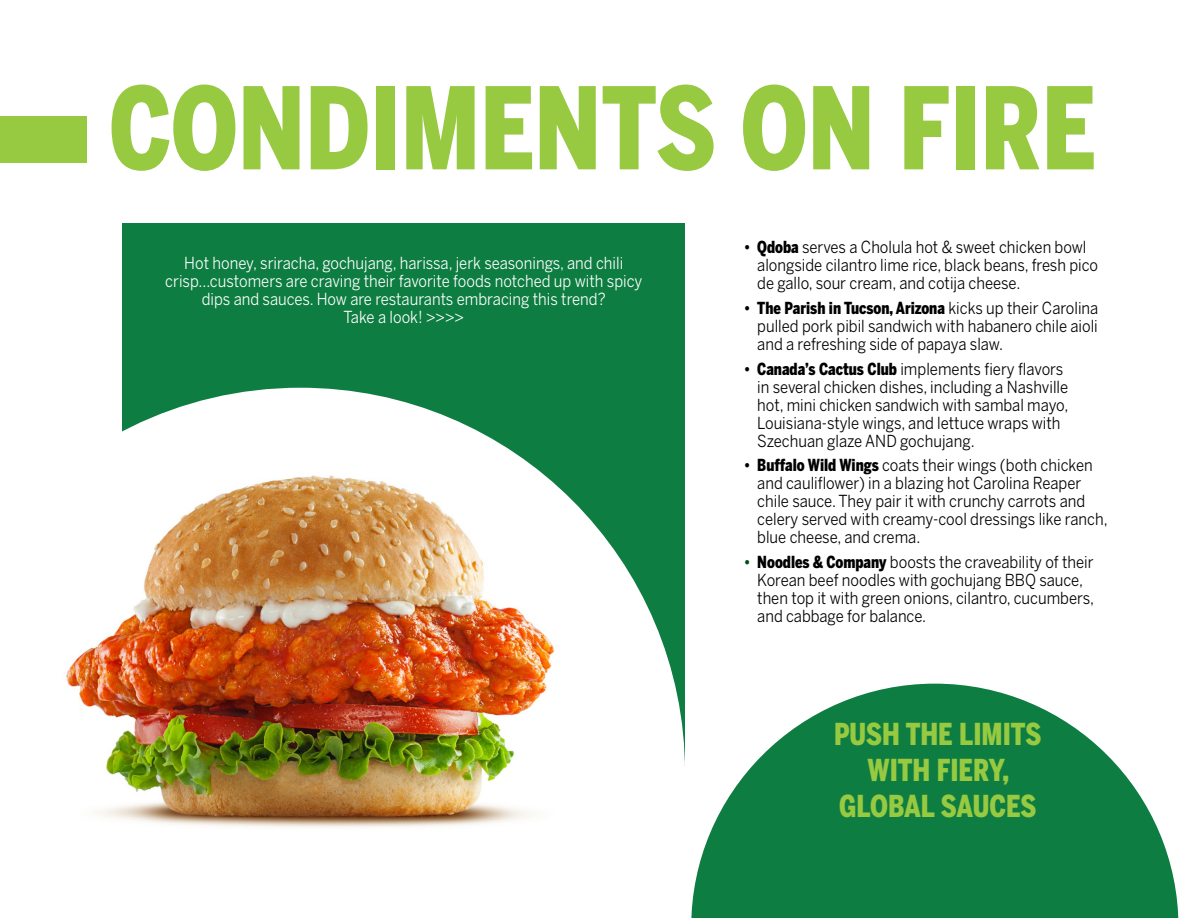
<style>
.page{position:relative;width:1188px;height:918px;background:#fff}
.page>*{position:absolute;margin:0;border:0;box-sizing:border-box;transform-origin:0 0}
.t1{font:900 112.5px "Benton Sans Cond";color:#97c941;scale:.9 1}
.t2{font:900 30px/36px "Benton Sans Cond";color:#97c941;text-align:center;scale:.9 1}
.t3{font:16.5px/18px "Benton Sans";color:#000;scale:.9 1}
.t4{font:16.5px/18px "Benton Sans";color:#fff;text-align:center;scale:.9 1}
.t5{font:900 16.5px "Benton Sans Cond";color:#000;scale:.9 1}
.s1{font-family:"Benton Sans Cond";font-weight:900}
.s2{font-family:"Benton Sans";font-weight:400}
.s3{font-family:"Benton Sans Cond";font-weight:900;color:#004c1d}
</style>
<div class="page">
<svg style="left:691px;top:684px;width:487px;height:234px;fill:#0d7d41"></svg>
<div style="left:123px;top:224px;width:562px;height:543px;background:#0d7d41"></div>
<img style="left:66px;top:388px;width:619px;height:440px">
<div style="left:0;top:116px;width:86px;height:47px;background:#97c941"></div>
<h1 class="t1" style="left:109px;top:62px;width:1098px">CONDIMENTS ON FIRE</h1>
<p class="t4" style="left:165px;top:254px;width:531px">Hot honey, sriracha, gochujang, harissa, jerk seasonings, and chili crisp...customers are craving their favorite foods notched up with spicy dips and sauces. How are restaurants embracing this trend?<br>Take a look! &gt;&gt;&gt;&gt;</p>
<p class="t3" style="left:757px;top:238px;width:380px;text-indent:-13px"><span class="s1">• Qdoba</span> serves a Cholula hot &amp; sweet chicken bowl alongside cilantro lime rice, black beans, fresh pico de gallo, sour cream, and cotija cheese.</p>
<p class="t5" style="left:744px;top:298px;width:396px">• The Parish in Tucson, Arizona <span class="s2">kicks up their Carolina</span></p>
<p class="t3" style="left:757px;top:317px;width:380px">pulled pork pibil sandwich with habanero chile aioli and a refreshing side of papaya slaw.</p>
<p class="t3" style="left:757px;top:359px;width:347px;text-indent:-13px"><span class="s1">• Canada’s Cactus Club</span> implements fiery flavors in several chicken dishes, including a Nashville hot, mini chicken sandwich with sambal mayo, Louisiana-style wings, and lettuce wraps with Szechuan glaze AND gochujang.</p>
<p class="t3" style="left:757px;top:456px;width:391px;text-indent:-13px"><span class="s1">• Buffalo Wild Wings</span> coats their wings (both chicken and cauliflower) in a blazing hot Carolina Reaper chile sauce. They pair it with crunchy carrots and celery served with creamy-cool dressings like ranch, blue cheese, and crema.</p>
<p class="t3" style="left:757px;top:553px;width:376px;text-indent:-13px"><span class="s3">•</span> <span class="s1">Noodles &amp; Company</span> boosts the craveability of their Korean beef noodles with gochujang BBQ sauce, then top it with green onions, cilantro, cucumbers, and cabbage for balance.</p>
<h2 class="t2" style="left:834px;top:716px;width:232px">PUSH THE LIMITS<br>WITH FIERY,<br>GLOBAL SAUCES</h2>
</div>
